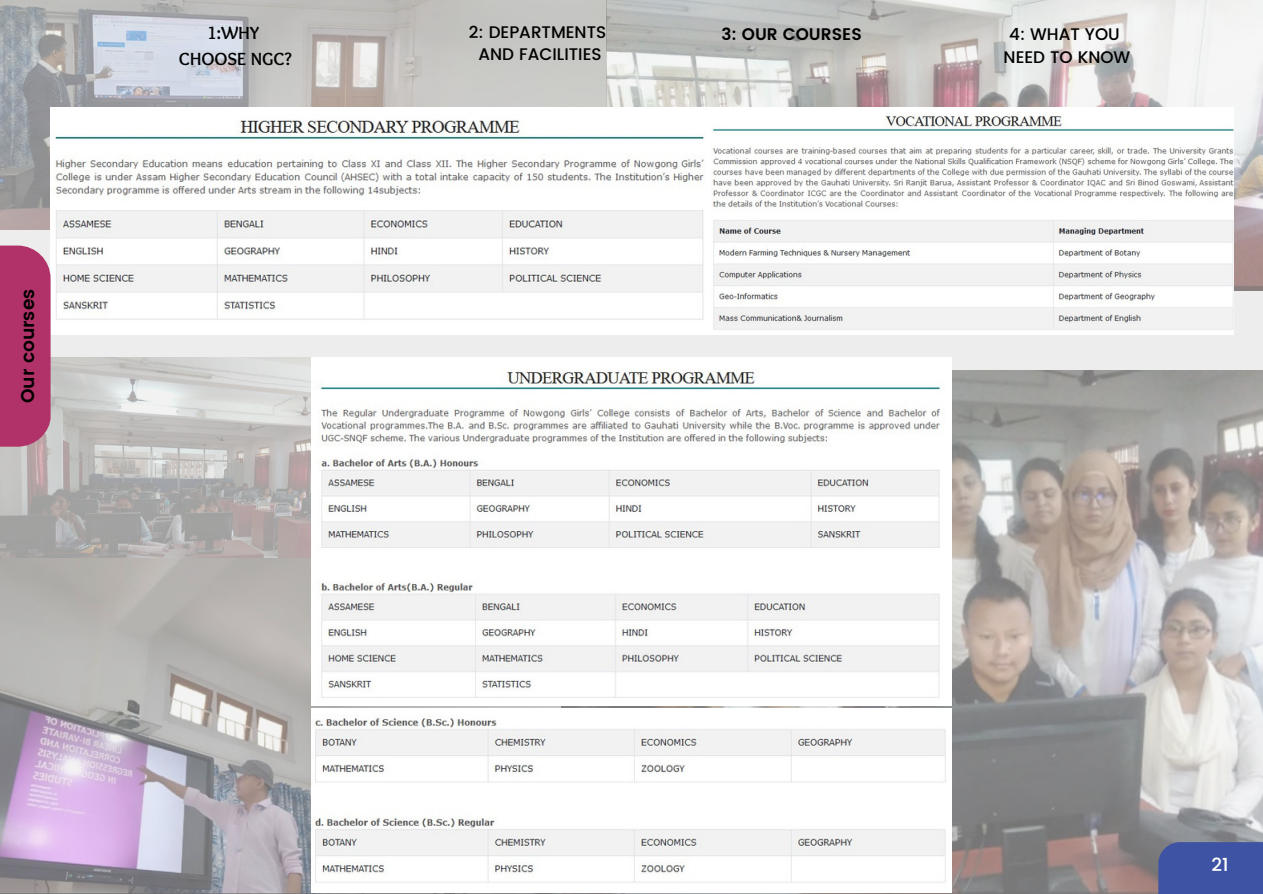
<style>
.page{position:relative;width:1263px;height:894px;background:#fff}
.page>*{position:absolute;margin:0;border:0;box-sizing:border-box;transform-origin:0 0}
.t1{font:600 18.45px "Poppins";color:#000}
.t2{font:500 18.45px "Poppins";color:#fff}
.t3{font:700 18.3px/25.8px "Sukar";color:#000;text-align:center}
.t4{font:500 16.8px/22.5px "Poppins";color:#000;text-align:center}
.t5{font:600 16.8px "Poppins";color:#000}
</style>
<div class="page">
<div style="left:0;top:0;width:1263px;height:893px;background:#ededed"></div>
<img style="left:606px;top:0;width:657px;height:290px">
<img style="left:0;top:0;width:606px;height:229px">
<img style="left:51px;top:108px;width:1182px;height:226px">
<img style="left:561px;top:370px;width:702px;height:523px">
<img style="left:0;top:558px;width:560px;height:335px">
<img style="left:311px;top:708px;width:640px;height:184px">
<img style="left:0;top:357px;width:311px;height:200px">
<div style="left:0;top:245px;width:51px;height:201px;background:#b13268"></div>
<img style="left:311px;top:357px;width:640px;height:348px">
<div style="left:1158px;top:841px;width:105px;height:52px;background:#3e53a3"></div>
<p class="t1" style="left:17px;top:403px;width:116px;rotate:-90deg">Our courses</p>
<p class="t3" style="left:179px;top:21px;width:114px">1:WHY<br>CHOOSE NGC?</p>
<p class="t4" style="left:469px;top:21px;width:139px">2: DEPARTMENTS<br>AND FACILITIES</p>
<p class="t5" style="left:722px;top:25px;width:142px">3: OUR COURSES</p>
<p class="t4" style="left:1003px;top:23px;width:128px">4: WHAT YOU<br>NEED TO KNOW</p>
<p class="t2" style="left:1211px;top:854px;width:19px">21</p>
</div>
